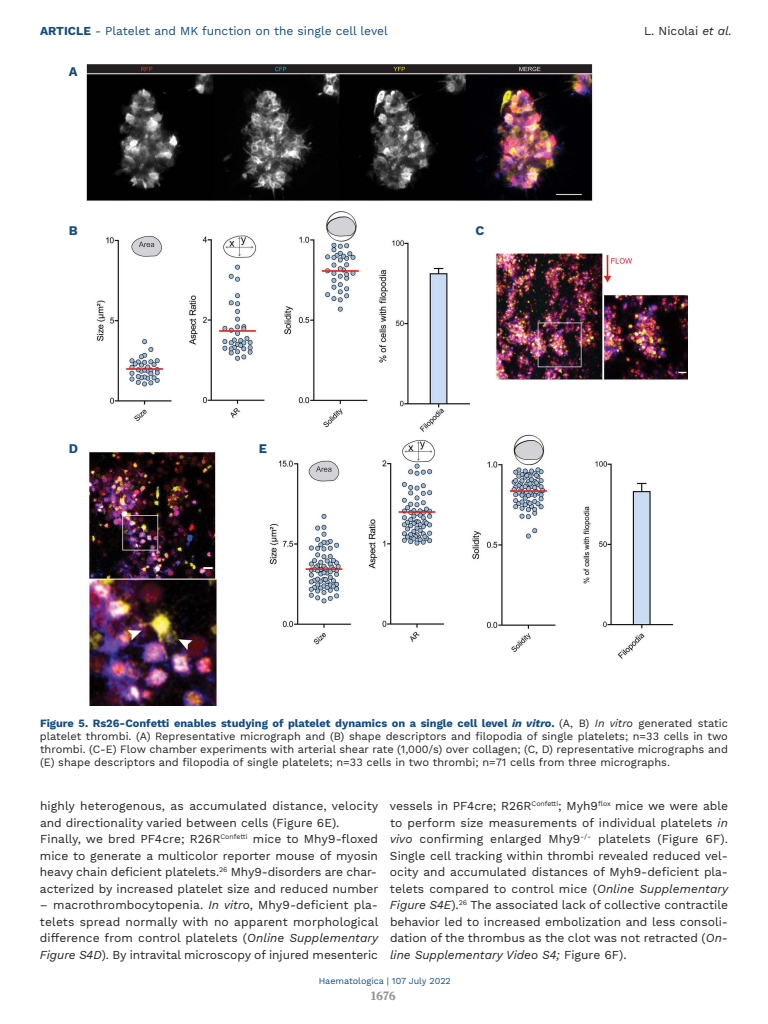
<style>
.page{position:relative;width:768px;height:1024px;background:#fff}
.page>*{position:absolute;margin:0;border:0;box-sizing:border-box;transform-origin:0 0}
.t1{font:700 13px "Work Sans";color:#134a80}
.t2{font:12px/16.5px "Work Sans";color:#231f20;text-align:justify}
.t3{font:12px "Work Sans";color:#134a80}
.t4{font:700 12px "Volkhov";color:#939598}
.t5{font:11px/13px "Work Sans";color:#231f20;text-align:justify}
.t6{font:9px "Work Sans";color:#134a80}
.s1{font-weight:700}
.s2{font-style:italic}
.s3{font-weight:700;color:#134a80}
.s4{font-weight:700;font-style:italic;color:#134a80}
</style>
<div class="page">
<img style="left:86px;top:64px;width:601px;height:642px">
<p class="t3" style="left:40px;top:24px;width:349px"><span class="s1">ARTICLE</span> - Platelet and MK function on the single cell level</p>
<p class="t2" style="left:644px;top:23px;width:89px">L. Nicolai <span class="s2">et al.</span></p>
<p class="t1" style="left:69px;top:64px;width:10px">A</p>
<p class="t1" style="left:69px;top:223px;width:10px">B</p>
<p class="t1" style="left:476px;top:223px;width:10px">C</p>
<p class="t1" style="left:69px;top:441px;width:11px">D</p>
<p class="t1" style="left:259px;top:441px;width:10px">E</p>
<p class="t5" style="left:40px;top:717px;width:690px"><span class="s3">Figure 5. Rs26-Confetti enables studying of platelet dynamics on a single cell level</span> <span class="s4">in vitro</span><span class="s3">.</span> (A, B) <span class="s2">In vitro</span> generated static platelet thrombi. (A) Representative micrograph and (B) shape descriptors and filopodia of single platelets; n=33 cells in two thrombi. (C-E) Flow chamber experiments with arterial shear rate (1,000/s) over collagen; (C, D) representative micrographs and (E) shape descriptors and filopodia of single platelets; n=33 cells in two thrombi; n=71 cells from three micrographs.</p>
<p class="t2" style="left:40px;top:798px;width:340px;text-align:left">highly heterogenous, as accumulated distance, velocity and directionality varied between cells (Figure 6E).<br>Finally, we bred PF4cre; R26R<sup>Confetti</sup> mice to Mhy9-floxed mice to generate a multicolor reporter mouse of myosin heavy chain deficient platelets.<sup>26</sup> Mhy9-disorders are char&shy;acterized by increased platelet size and reduced number</p>
<p class="t2" style="left:40px;top:897px;width:340px">– macrothrombocytopenia. <span class="s2">In vitro</span>, Mhy9-deficient pla&shy;telets spread normally with no apparent morphological difference from control platelets (<span class="s2">Online Supplementary Figure S4D</span>). By intravital microscopy of injured mesenteric</p>
<p class="t2" style="left:390px;top:798px;width:340px">vessels in PF4cre; R26R<sup>Confetti</sup>; Myh9<sup>flox</sup> mice we were able to perform size measurements of individual platelets <span class="s2">in vivo</span> confirming enlarged Mhy9<sup>-/-</sup> platelets (Figure 6F).<br>Single cell tracking within thrombi revealed reduced vel&shy;ocity and accumulated distances of Myh9-deficient pla&shy;telets compared to control mice (<span class="s2">Online Supplementary Figure S4E</span>).<sup>26</sup> The associated lack of collective contractile behavior led to increased embolization and less consoli&shy;dation of the thrombus as the clot was not retracted (<span class="s2">On&shy;line Supplementary Video S4;</span> Figure 6F).</p>
<p class="t6" style="left:319px;top:976px;width:134px">Haematologica | 107 July 2022</p>
<p class="t4" style="left:371px;top:988px;width:26px">1676</p>
</div>
